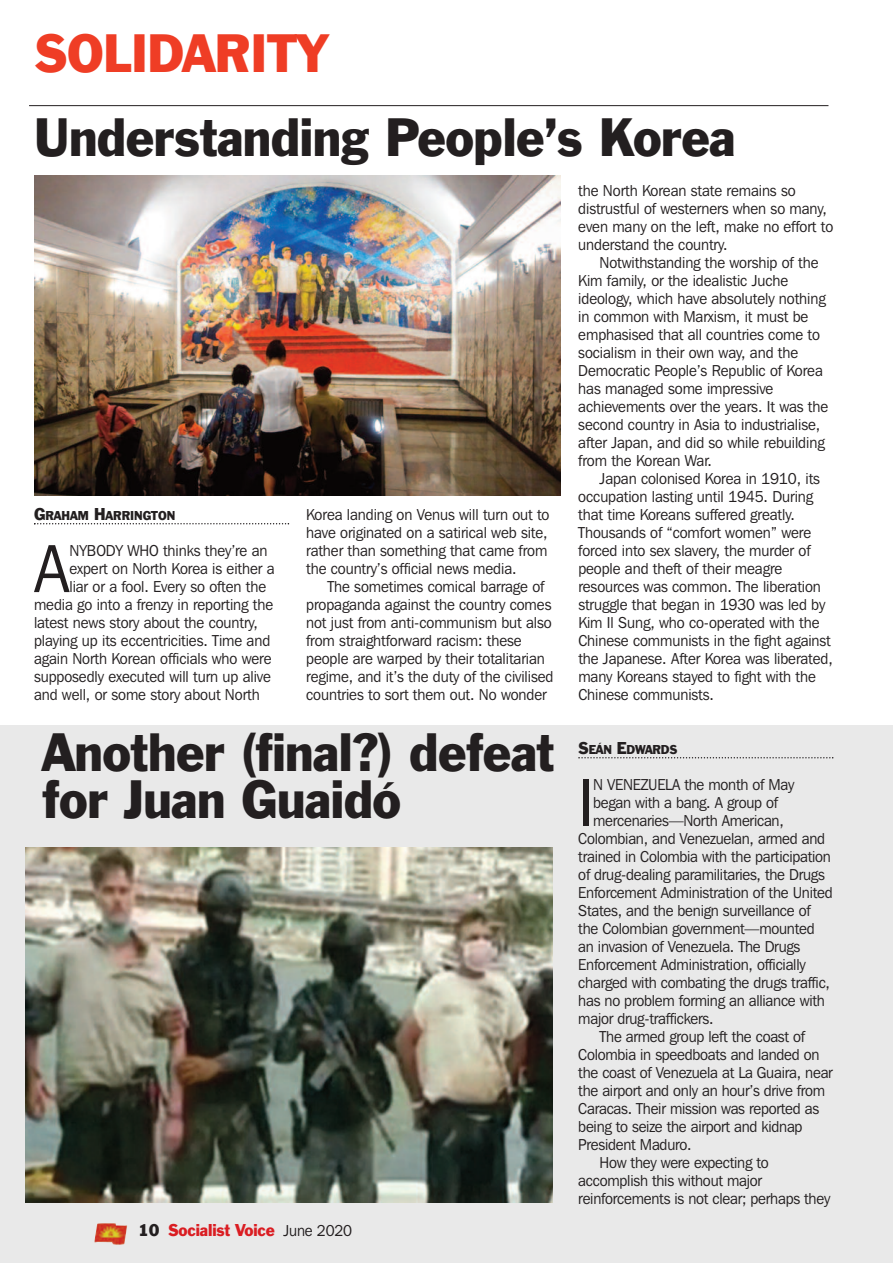
<style>
.page{position:relative;width:893px;height:1263px;background:#fff}
.page>*{position:absolute;margin:0;border:0;box-sizing:border-box;transform-origin:0 0}
.t1{font:67.65px "Franklin Gothic IT Cby BT";color:#231f20;scale:.95 1}
.t2{font:49.5px/47.2px "Franklin Gothic BT";letter-spacing:-.01em;color:#231f20;scale:.95 1}
.t3{font:49.5px "Franklin Gothic BT";letter-spacing:-.01em;color:#ef3d25;scale:.95 1}
.t4{font:15.75px/18px "Franklin Gothic IT Cby BT";letter-spacing:-.005em;color:#231f20;scale:.95 1}
.t5{font:15.75px "Franklin Gothic BT";letter-spacing:-.01em;color:#ee1d23;scale:.95 1}
.t6{font:11.85px "Franklin Gothic BT";letter-spacing:-.005em;color:#231f20;scale:.95 1}
.s1{font-size:15.75px}
.s2{color:#231f20}
.s3{font-family:"Franklin Gothic IT Cby BT";color:#231f20}
</style>
<div class="page">
<hr style="left:29px;top:105px;width:799px;height:1px;background:#231f20">
<div style="left:0;top:725px;width:893px;height:538px;background:#e9e9e9"></div>
<svg style="left:34px;top:523px;width:255px;height:1px"></svg>
<svg style="left:578px;top:757px;width:255px;height:1px"></svg>
<img style="left:26px;top:847px;width:527px;height:356px">
<img style="left:34px;top:176px;width:527px;height:319px">
<h2 class="t3" style="left:34px;top:34px;width:311px">SOLIDARITY</h2>
<h2 class="t2" style="left:34px;top:118px;width:740px">Understanding People’s Korea</h2>
<p class="t6" style="left:34px;top:511px;width:150px"><span class="s1">G</span>RAHAM <span class="s1">H</span>ARRINGTON</p>
<h1 class="t1" style="left:34px;top:545px;width:39px">A</h1>
<p class="t4" style="left:69px;top:543px;width:210px">NYBODY WHO thinks they’re an</p>
<p class="t4" style="left:69px;top:561px;width:217px">expert on North Korea is either a</p>
<p class="t4" style="left:69px;top:579px;width:209px">liar or a fool. Every so often the</p>
<p class="t4" style="left:34px;top:597px;width:253px">media go into a frenzy in reporting the</p>
<p class="t4" style="left:34px;top:615px;width:237px">latest news story about the country,</p>
<p class="t4" style="left:34px;top:633px;width:250px">playing up its eccentricities. Time and</p>
<p class="t4" style="left:34px;top:651px;width:252px">again North Korean officials who were</p>
<p class="t4" style="left:34px;top:669px;width:251px">supposedly executed will turn up alive</p>
<p class="t4" style="left:34px;top:687px;width:239px">and well, or some story about North</p>
<p class="t4" style="left:306px;top:507px;width:258px">Korea landing on Venus will turn out to have originated on a satirical web site, rather than something that came from the country’s official news media.</p>
<p class="t4" style="left:306px;top:579px;width:262px;text-indent:21px">The sometimes comical barrage of propaganda against the country comes not just from anti-communism but also from straightforward racism: these people are warped by their totalitarian regime, and it’s the duty of the civilised countries to sort them out. No wonder</p>
<h2 class="t2" style="left:43px;top:733px;width:541px">Another (final?) defeat for Juan Guaidó</h2>
<p class="t5" style="left:138px;top:1224px;width:227px"><span class="s2">10</span> Socialist Voice <span class="s3">June 2020</span></p>
<p class="t4" style="left:578px;top:183px;width:270px">the North Korean state remains so distrustful of westerners when so many, even many on the left, make no effort to understand the country.</p>
<p class="t4" style="left:578px;top:255px;width:265px;text-indent:21px">Notwithstanding the worship of the Kim family, or the idealistic Juche ideology, which have absolutely nothing in common with Marxism, it must be emphasised that all countries come to socialism in their own way, and the Democratic People’s Republic of Korea has managed some impressive achievements over the years. It was the second country in Asia to industrialise, after Japan, and did so while rebuilding from the Korean War.</p>
<p class="t4" style="left:578px;top:471px;width:269px;text-indent:21px">Japan colonised Korea in 1910, its occupation lasting until 1945. During that time Koreans suffered greatly.<br>Thousands of “comfort women” were forced into sex slavery, the murder of people and theft of their meagre resources was common. The liberation struggle that began in 1930 was led by Kim Il Sung, who co-operated with the Chinese communists in the fight against the Japanese. After Korea was liberated, many Koreans stayed to fight with the Chinese communists.</p>
<p class="t6" style="left:578px;top:745px;width:106px"><span class="s1">S</span>EÁN <span class="s1">E</span>DWARDS</p>
<h1 class="t1" style="left:578px;top:779px;width:18px">I</h1>
<p class="t4" style="left:593px;top:777px;width:213px">N VENEZUELA the month of May</p>
<p class="t4" style="left:593px;top:795px;width:196px">began with a bang. A group of</p>
<p class="t4" style="left:593px;top:813px;width:202px">mercenaries—North American,</p>
<p class="t4" style="left:578px;top:831px;width:261px">Colombian, and Venezuelan, armed and</p>
<p class="t4" style="left:578px;top:849px;width:267px">trained in Colombia with the participation</p>
<p class="t4" style="left:578px;top:867px;width:261px">of drug-dealing paramilitaries, the Drugs</p>
<p class="t4" style="left:578px;top:885px;width:269px">Enforcement Administration of the United</p>
<p class="t4" style="left:578px;top:903px;width:246px">States, and the benign surveillance of</p>
<p class="t4" style="left:578px;top:921px;width:250px">the Colombian government—mounted</p>
<p class="t4" style="left:578px;top:939px;width:235px">an invasion of Venezuela. The Drugs</p>
<p class="t4" style="left:578px;top:957px;width:241px">Enforcement Administration, officially</p>
<p class="t4" style="left:578px;top:975px;width:267px">charged with combating the drugs traffic,</p>
<p class="t4" style="left:578px;top:993px;width:261px">has no problem forming an alliance with</p>
<p class="t4" style="left:578px;top:1011px;width:144px">major drug-traffickers.</p>
<p class="t4" style="left:600px;top:1029px;width:218px">The armed group left the coast of</p>
<p class="t4" style="left:578px;top:1047px;width:255px">Colombia in speedboats and landed on</p>
<p class="t4" style="left:578px;top:1065px;width:269px">the coast of Venezuela at La Guaira, near</p>
<p class="t4" style="left:578px;top:1083px;width:261px">the airport and only an hour’s drive from</p>
<p class="t4" style="left:578px;top:1101px;width:255px">Caracas. Their mission was reported as</p>
<p class="t4" style="left:578px;top:1119px;width:238px">being to seize the airport and kidnap</p>
<p class="t4" style="left:578px;top:1137px;width:121px">President Maduro.</p>
<p class="t4" style="left:600px;top:1155px;width:179px">How they were expecting to</p>
<p class="t4" style="left:578px;top:1173px;width:195px">accomplish this without major</p>
<p class="t4" style="left:578px;top:1191px;width:267px">reinforcements is not clear; perhaps they</p>
</div>
